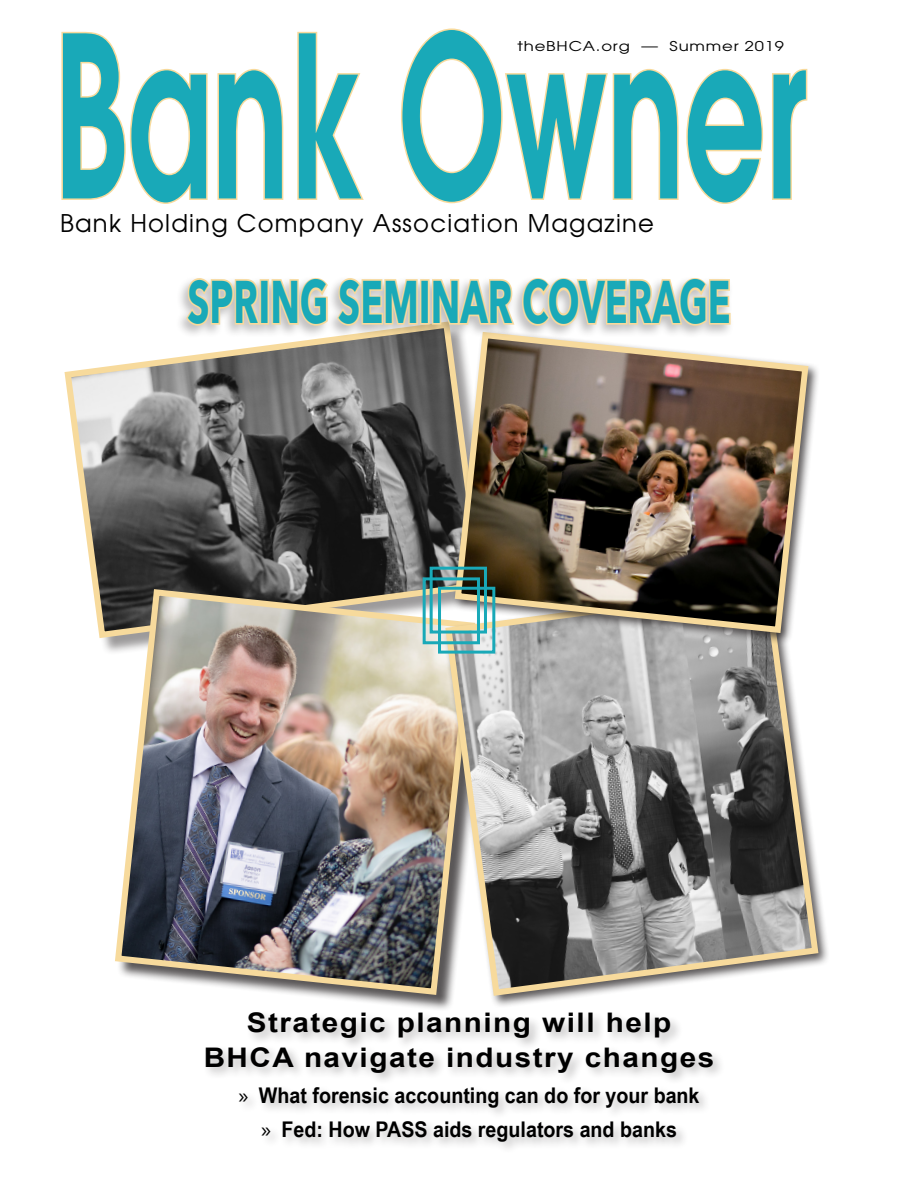
<style>
.page{position:relative;width:918px;height:1188px;background:#fff}
.page>*{position:absolute;margin:0;border:0;box-sizing:border-box;transform-origin:0 0}
.cover_title{font:600 223.2px "Avant Garde LT";color:#19a9b8;scale:.57 1}
.t1{font:700 60px "Avenir Next";color:#19a9b8;scale:.62 1}
.cover_teaser{font:700 27px/34.5px "Arial";letter-spacing:.05em;color:#000;text-align:center;scale:1.1 1}
.cover_title_subhead{font:24.3px "Avant Garde";letter-spacing:.05em;color:#000}
.t2{font:700 21.6px "Arial Narrow";color:#000;scale:1.11 1}
.cover_title_date{font:13.5px "Avant Garde";letter-spacing:.05em;color:#000;scale:1.22 1}
.s1{font-family:"Myriad Pro";font-weight:400}
</style>
<div class="page">
<svg style="left:61px;top:31px;width:147px;height:173px"></svg>
<svg style="left:217px;top:68px;width:67px;height:132px"></svg>
<svg style="left:297px;top:31px;width:67px;height:169px"></svg>
<svg style="left:401px;top:28px;width:407px;height:176px"></svg>
<svg style="left:64px;top:339px;width:387px;height:303px;background:#737270"></svg>
<div style="left:117px;top:591px;width:376px;height:421px;background:#231f20;opacity:.75"></div>
<img style="left:112px;top:586px;width:330px;height:412px">
<div style="left:442px;top:582px;width:389px;height:426px;background:#231f20;opacity:.75"></div>
<svg style="left:442px;top:582px;width:380px;height:417px;background:#989693"></svg>
<div style="left:452px;top:329px;width:369px;height:316px;background:#231f20;opacity:.75"></div>
<img style="left:451px;top:329px;width:361px;height:307px">
<div style="left:423px;top:577px;width:57px;height:67px;border:3px solid #19a9b8"></div>
<div style="left:430px;top:567px;width:57px;height:67px;border:3px solid #19a9b8"></div>
<div style="left:438px;top:587px;width:57px;height:67px;border:3px solid #19a9b8"></div>
<div style="left:202px;top:1009px;width:523px;height:145px;background:#231f20;opacity:.27"></div>
<div style="left:175px;top:276px;width:560px;height:63px;background:#231f20;opacity:.29"></div>
<svg style="left:184px;top:276px;width:78px;height:52px;background:#e5d9c2"></svg>
<div style="left:260px;top:279px;width:9px;height:46px;border:3px solid #f7d99c"></div>
<svg style="left:270px;top:276px;width:149px;height:52px;background:#e6dac2"></svg>
<div style="left:420px;top:279px;width:10px;height:46px;border:3px solid #f7d99c"></div>
<svg style="left:431px;top:276px;width:301px;height:52px;background:#e6dbc4"></svg>
<p class="cover_title" style="left:54px;top:-29px;width:1321px">Bank Owner</p>
<p class="cover_title_date" style="left:517px;top:37px;width:220px">theBHCA.org — Summer 2019</p>
<p class="cover_title_subhead" style="left:60px;top:208px;width:596px">Bank Holding Company Association Magazine</p>
<p class="t1" style="left:187px;top:250px;width:878px">SPRING SEMINAR COVERAGE</p>
<p class="cover_teaser" style="left:204px;top:1007px;width:466px">Strategic planning will help<br>BHCA navigate industry changes</p>
<p class="t2" style="left:239px;top:1079px;width:417px"><span class="s1">»</span> What forensic accounting can do for your bank</p>
<p class="t2" style="left:261px;top:1114px;width:376px"><span class="s1">»</span> Fed: How PASS aids regulators and banks</p>
</div>
